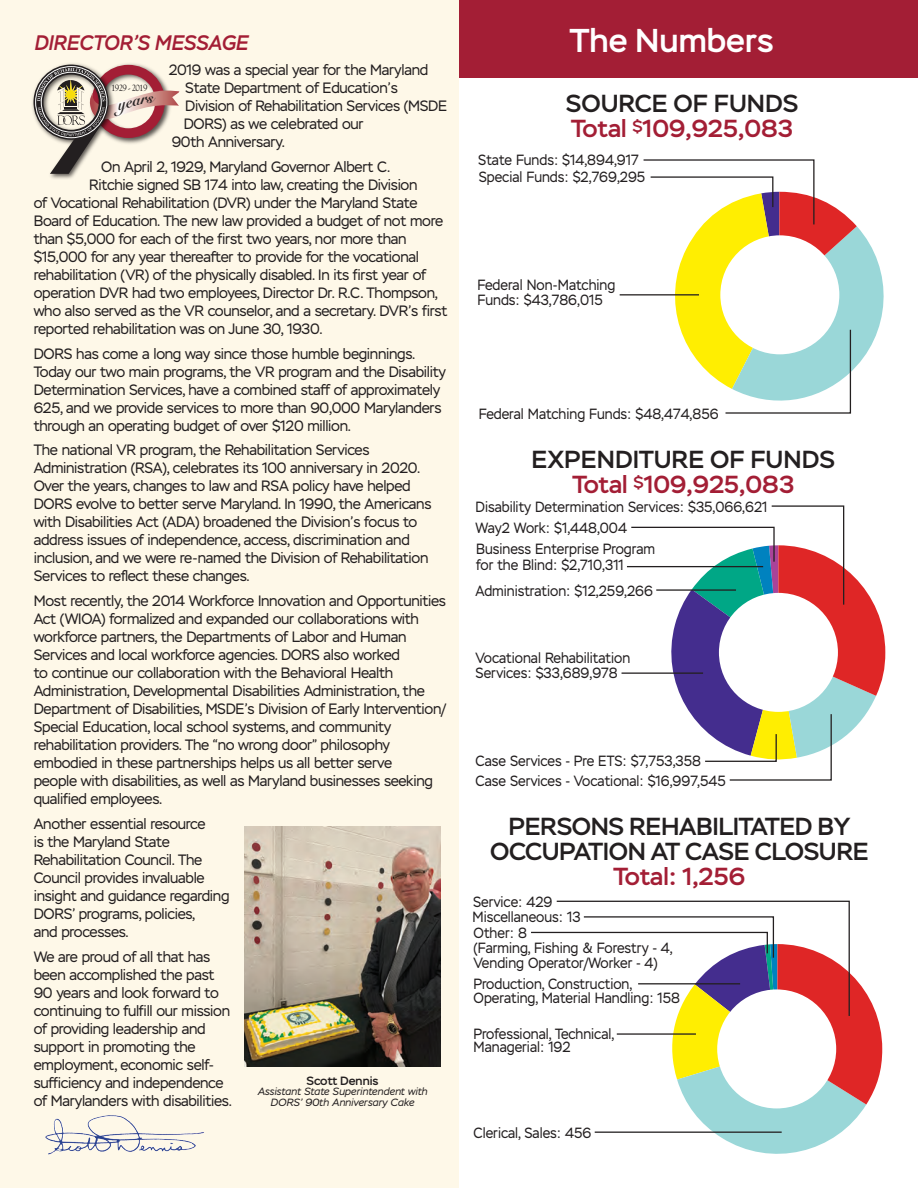
<style>
.page{position:relative;width:918px;height:1188px;background:#fff}
.page>*{position:absolute;margin:0;border:0;box-sizing:border-box;transform-origin:0 0}
.t1{font:500 33px "Stem";color:#fff}
.t2{font:500 24.6px/24.6px "Stem";letter-spacing:-.015em;color:#231f20;text-align:center}
.t3{font:500 24.6px/24.6px "Stem";color:#a31e35}
.t4{font:italic 500 21px "Stem";color:#a31e35}
.t5{font:15px/18px "Stem";letter-spacing:-.02em;color:#231f20;scale:.95 1}
.t6{font:14.85px/14.9px "Stem";color:#231f20;scale:.9 1}
.t7{font:500 12px "Stem";color:#231f20}
.t8{font:italic 10.5px/10.5px "Stem";color:#231f20;text-align:center}
.t9{font:9.15px "Goudy Old Style BT";letter-spacing:-.08em;color:#231f20}
.s1{color:#231f20}
.s2{color:#a31e35}
</style>
<div class="page">
<div style="left:459px;top:0;width:459px;height:78px;background:#a31e35"></div>
<div style="left:0;top:0;width:459px;height:1188px;background:#fef8e8"></div>
<img style="left:245px;top:827px;width:196px;height:240px">
<img style="left:64px;top:1115px;width:45px;height:21px">
<hr style="left:622px;top:672px;width:81px;height:2px;background:#231f20">
<hr style="left:627px;top:566px;width:136px;height:1px;background:#231f20">
<svg style="left:630px;top:505px;width:255px;height:276px"></svg>
<svg style="left:531px;top:900px;width:351px;height:254px"></svg>
<hr style="left:620px;top:294px;width:79px;height:1px;background:#231f20">
<svg style="left:642px;top:159px;width:242px;height:255px"></svg>
<img style="left:120px;top:63px;width:21px;height:2px">
<img style="left:32px;top:63px;width:52px;height:116px">
<svg style="left:34px;top:65px;width:145px;height:109px"></svg>
<h1 class="t4" style="left:34px;top:30px;width:215px">DIRECTOR’S MESSAGE</h1>
<p class="t5" style="left:169px;top:61px;width:275px">2019 was a special year for the Maryland</p>
<p class="t5" style="left:185px;top:79px;width:225px">State Department of Education’s</p>
<p class="t5" style="left:185px;top:97px;width:277px">Division of Rehabilitation Services (MSDE</p>
<p class="t5" style="left:184px;top:115px;width:191px">DORS) as we celebrated our</p>
<p class="t5" style="left:172px;top:133px;width:121px">90th Anniversary.</p>
<p class="t5" style="left:101px;top:158px;width:306px">On April 2, 1929, Maryland Governor Albert C.</p>
<p class="t5" style="left:89px;top:176px;width:347px">Ritchie signed SB 174 into law, creating the Division</p>
<p class="t5" style="left:34px;top:194px;width:406px">of Vocational Rehabilitation (DVR) under the Maryland State</p>
<p class="t5" style="left:34px;top:212px;width:432px">Board of Education. The new law provided a budget of not more</p>
<p class="t5" style="left:34px;top:230px;width:394px">than $5,000 for each of the first two years, nor more than</p>
<p class="t5" style="left:34px;top:248px;width:407px">$15,000 for any year thereafter to provide for the vocational</p>
<p class="t5" style="left:34px;top:266px;width:414px">rehabilitation (VR) of the physically disabled. In its first year of</p>
<p class="t5" style="left:34px;top:284px;width:427px">operation DVR had two employees, Director Dr. R.C. Thompson,</p>
<p class="t5" style="left:34px;top:302px;width:437px">who also served as the VR counselor, and a secretary. DVR’s first</p>
<p class="t5" style="left:34px;top:320px;width:306px">reported rehabilitation was on June 30, 1930.</p>
<p class="t5" style="left:34px;top:344px;width:435px">DORS has come a long way since those humble beginnings.<br>Today our two main programs, the VR program and the Disability Determination Services, have a combined staff of approximately 625, and we provide services to more than 90,000 Marylanders through an operating budget of over $120 million.</p>
<p class="t5" style="left:34px;top:441px;width:420px">The national VR program, the Rehabilitation Services Administration (RSA), celebrates its 100 anniversary in 2020.<br>Over the years, changes to law and RSA policy have helped DORS evolve to better serve Maryland. In 1990, the Americans with Disabilities Act (ADA) broadened the Division’s focus to address issues of independence, access, discrimination and inclusion, and we were re-named the Division of Rehabilitation Services to reflect these changes.</p>
<p class="t5" style="left:34px;top:592px;width:435px">Most recently, the 2014 Workforce Innovation and Opportunities Act (WIOA) formalized and expanded our collaborations with workforce partners, the Departments of Labor and Human Services and local workforce agencies. DORS also worked<br>to continue our collaboration with the Behavioral Health Administration, Developmental Disabilities Administration, the Department of Disabilities, MSDE’s Division of Early Intervention/ Special Education, local school systems, and community rehabilitation providers. The “no wrong door” philosophy embodied in these partnerships helps us all better serve<br>people with disabilities, as well as Maryland businesses seeking qualified employees.</p>
<p class="t5" style="left:34px;top:815px;width:208px">Another essential resource<br>is the Maryland State<br>Rehabilitation Council. The<br>Council provides invaluable insight and guidance regarding<br>DORS’ programs, policies,<br>and processes.</p>
<p class="t5" style="left:34px;top:947px;width:210px">We are proud of all that has been accomplished the past<br>90 years and look forward to continuing to fulfill our mission of providing leadership and support in promoting the employment, economic self&shy;sufficiency and independence of Marylanders with disabilities.</p>
<p class="t9" style="left:111px;top:82px;width:38px">1929 - 2019</p>
<p class="t7" style="left:307px;top:1073px;width:73px">Scott Dennis</p>
<p class="t8" style="left:258px;top:1087px;width:171px">Assistant State Superintendent with<br>DORS’ 90th Anniversary Cake</p>
<h1 class="t1" style="left:570px;top:20px;width:205px">The Numbers</h1>
<h2 class="t3" style="left:566px;top:92px;width:234px"><span class="s1">SOURCE OF FUNDS<br></span>Total <sup>$</sup>109,925,083</h2>
<p class="t6" style="left:478px;top:152px;width:187px;line-height:16.8px">State Funds: $14,894,917<br>Special Funds: $2,769,295</p>
<p class="t6" style="left:478px;top:277px;width:155px">Federal Non-Matching<br>Funds: $43,786,015</p>
<p class="t6" style="left:479px;top:406px;width:268px">Federal Matching Funds: $48,474,856</p>
<h2 class="t2" style="left:532px;top:448px;width:305px">EXPENDITURE OF FUNDS<br><span class="s2">Total</span> <sup>$</sup><span class="s2">109,925,083</span></h2>
<p class="t6" style="left:476px;top:499px;width:326px">Disability Determination Services: $35,066,621</p>
<p class="t6" style="left:476px;top:518px;width:201px;line-height:21px">Way2 Work: $1,448,004<br>Business Enterprise Program</p>
<p class="t6" style="left:476px;top:553px;width:199px;line-height:25.3px">for the Blind: $2,710,311<br>Administration: $12,259,266</p>
<p class="t6" style="left:476px;top:651px;width:173px">Vocational Rehabilitation<br>Services: $33,689,978</p>
<p class="t6" style="left:476px;top:752px;width:280px;line-height:19px">Case Services - Pre ETS: $7,753,358<br>Case Services - Vocational: $16,997,545</p>
<h2 class="t2" style="left:490px;top:815px;width:380px">PERSONS REHABILITATED BY<br>OCCUPATION AT CASE CLOSURE<br><span class="s2">Total: 1,256</span></h2>
<p class="t6" style="left:473px;top:894px;width:121px;line-height:15.6px">Service: 429<br>Miscellaneous: 13<br>Other: 8</p>
<p class="t6" style="left:474px;top:940px;width:223px">(Farming, Fishing &amp; Forestry - 4,<br>Vending Operator/Worker - 4)</p>
<p class="t6" style="left:474px;top:976px;width:231px">Production, Construction,<br>Operating, Material Handling: 158</p>
<p class="t6" style="left:474px;top:1027px;width:158px;line-height:13.2px">Professional, Technical,<br>Managerial: 192</p>
<p class="t6" style="left:474px;top:1125px;width:132px">Clerical, Sales: 456</p>
</div>
